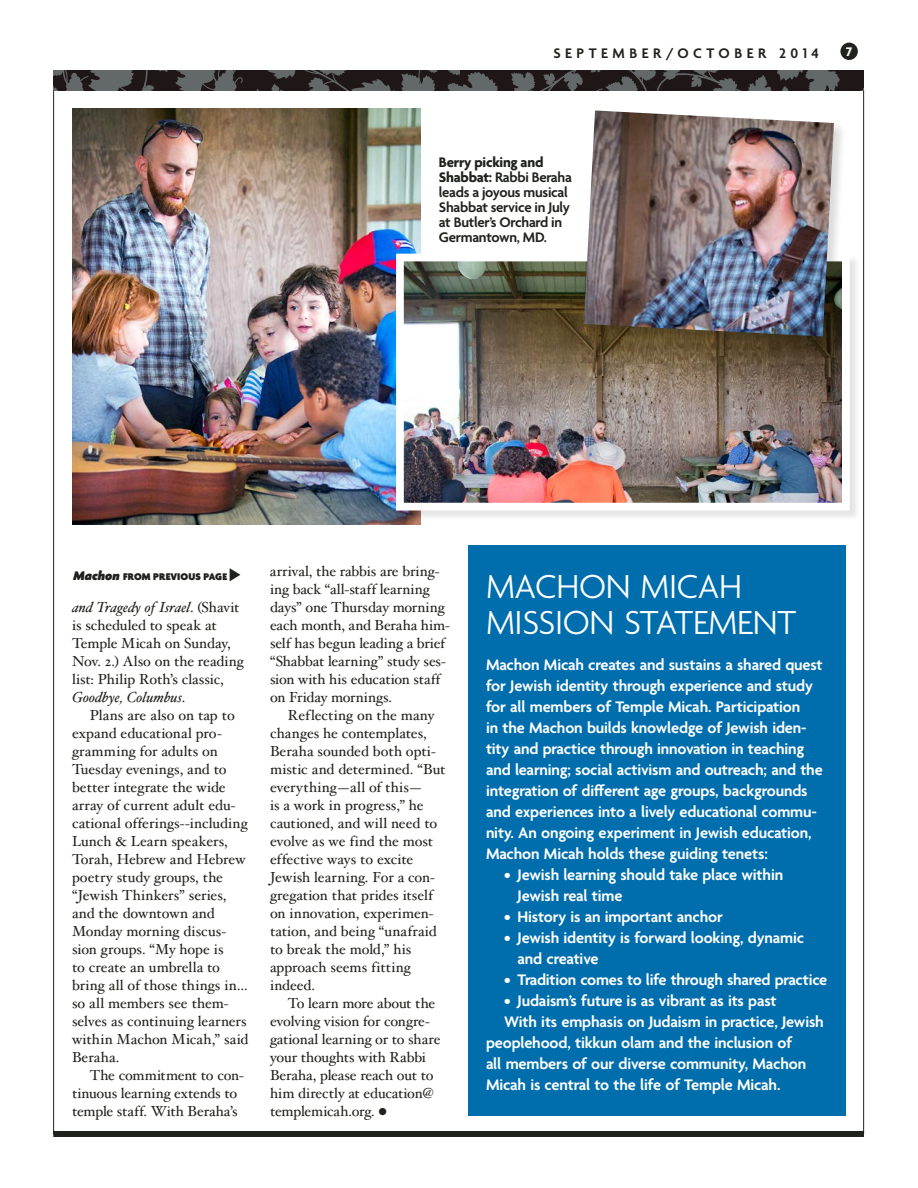
<style>
.page{position:relative;width:918px;height:1188px;background:#fff}
.page>*{position:absolute;margin:0;border:0;box-sizing:border-box;transform-origin:0 0}
.t1{font:300 36px/36px "Agenda";letter-spacing:-.01em;color:#fff}
.t2{font:300 30px "Futura Std";letter-spacing:.01em;color:#fff}
.t3{font:600 16.5px/21px "Agenda";letter-spacing:-.01em;color:#fff}
.t4{font:600 15px/15px "Agenda";letter-spacing:-.02em;color:#20221d}
.t5{font:600 15px "Agenda";letter-spacing:.3em;color:#20221d}
.t6{font:14.55px/18px "Hoefler Text";color:#20221d}
.t7{font:700 13.5px "Agenda";color:#fff}
.t8{font:900 10.5px "Agenda";letter-spacing:.005em;color:#20221d}
.s1{font-weight:700}
.s2{font-style:italic;font-size:13.5px}
.s3{font-style:italic}
.s4{font-size:27px}
</style>
<div class="page">
<div style="left:53px;top:1131px;width:811px;height:6px;background:#20221d"></div>
<div style="left:840px;top:43px;width:18px;height:17px;background:#20221d;border-radius:50%"></div>
<svg style="left:53px;top:70px;width:811px;height:22px;background:#424040"></svg>
<div style="left:468px;top:545px;width:378px;height:571px;background:#006ead"></div>
<img style="left:72px;top:108px;width:348px;height:416px">
<div style="left:397px;top:255px;width:464px;height:266px;background:#20221d;opacity:.12"></div>
<img style="left:405px;top:263px;width:436px;height:238px">
<div style="left:396px;top:254px;width:454px;height:256px;border:8px solid #fff"></div>
<div style="left:583px;top:110px;width:263px;height:239px;background:#20221d;opacity:.16"></div>
<img style="left:584px;top:110px;width:250px;height:226px">
<p class="t5" style="left:553px;top:46px;width:267px">SEPTEMBER/OCTOBER 2014</p>
<p class="t7" style="left:846px;top:44px;width:8px">7</p>
<p class="t4" style="left:439px;top:156px;width:134px"><span class="s1">Berry picking and<br>Shabbat:</span> Rabbi Beraha leads a joyous musical<br>Shabbat service in July at Butler’s Orchard in<br>Germantown, MD.</p>
<p class="t8" style="left:74px;top:571px;width:155px"><span class="s2">Machon</span> FROM PREVIOUS PAGE</p>
<p class="t6" style="left:72px;top:599px;width:173px"><span class="s3">and Tragedy of Israel</span>. (Shavit is scheduled to speak at<br>Temple Micah on Sunday,<br>Nov. 2.) Also on the reading list: Philip Roth’s classic,<br><span class="s3">Goodbye, Columbus</span>.</p>
<p class="t6" style="left:72px;top:707px;width:178px;text-indent:18px">Plans are also on tap to expand educational pro&shy;gramming for adults on<br>Tuesday evenings, and to better integrate the wide array of current adult edu&shy;cational offerings--including<br>Lunch &amp; Learn speakers,<br>Torah, Hebrew and Hebrew poetry study groups, the “Jewish Thinkers” series, and the downtown and<br>Monday morning discus&shy;sion groups. “My hope is<br>to create an umbrella to bring all of those things in… so all members see them&shy;selves as continuing learners within Machon Micah,” said<br>Beraha.</p>
<p class="t6" style="left:72px;top:1067px;width:173px;text-indent:18px">The commitment to con&shy;tinuous learning extends to temple staff. With Beraha’s</p>
<p class="t6" style="left:270px;top:563px;width:182px">arrival, the rabbis are bring&shy;ing back “all-staff learning days” one Thursday morning each month, and Beraha him&shy;self has begun leading a brief “Shabbat learning” study ses&shy;sion with his education staff on Friday mornings.</p>
<p class="t6" style="left:270px;top:707px;width:177px;text-indent:18px">Reflecting on the many changes he contemplates,<br>Beraha sounded both opti&shy;mistic and determined. “But everything—all of this—<br>is a work in progress,” he cautioned, and will need to evolve as we find the most effective ways to excite<br>Jewish learning. For a con&shy;gregation that prides itself on innovation, experimen&shy;tation, and being “unafraid to break the mold,” his approach seems fitting indeed.</p>
<p class="t6" style="left:270px;top:995px;width:172px;text-indent:18px">To learn more about the evolving vision for congre&shy;gational learning or to share your thoughts with Rabbi<br>Beraha, please reach out to him directly at education@ templemicah.org. <span class="s4">•</span></p>
<h1 class="t1" style="left:486px;top:570px;width:312px">MACHON MICAH<br>MISSION STATEMENT</h1>
<p class="t3" style="left:486px;top:655px;width:338px">Machon Micah creates and sustains a shared quest for Jewish identity through experience and study for all members of Temple Micah. Participation<br>in the Machon builds knowledge of Jewish iden&shy;tity and practice through innovation in teaching and learning; social activism and outreach; and the integration of different age groups, backgrounds and experiences into a lively educational commu&shy;nity. An ongoing experiment in Jewish education, Machon Micah holds these guiding tenets:</p>
<p class="t3" style="left:517px;top:865px;width:267px;text-indent:-13px">• Jewish learning should take place within<br>Jewish real time</p>
<p class="t3" style="left:504px;top:907px;width:220px">• History is an important anchor</p>
<p class="t3" style="left:517px;top:928px;width:288px;text-indent:-13px">• Jewish identity is forward looking, dynamic and creative</p>
<p class="t3" style="left:504px;top:970px;width:325px">• Tradition comes to life through shared practice</p>
<p class="t3" style="left:504px;top:991px;width:274px">• Judaism’s future is as vibrant as its past</p>
<p class="t3" style="left:504px;top:1012px;width:321px">With its emphasis on Judaism in practice, Jewish</p>
<p class="t3" style="left:486px;top:1033px;width:308px">peoplehood, tikkun olam and the inclusion of</p>
<p class="t3" style="left:486px;top:1054px;width:322px">all members of our diverse community, Machon</p>
<p class="t3" style="left:486px;top:1075px;width:296px">Micah is central to the life of Temple Micah.</p>
<h2 class="t2" style="left:477px;top:1012px;width:386px">SEPTEMBER/OCTOBER 2012</h2>
</div>
